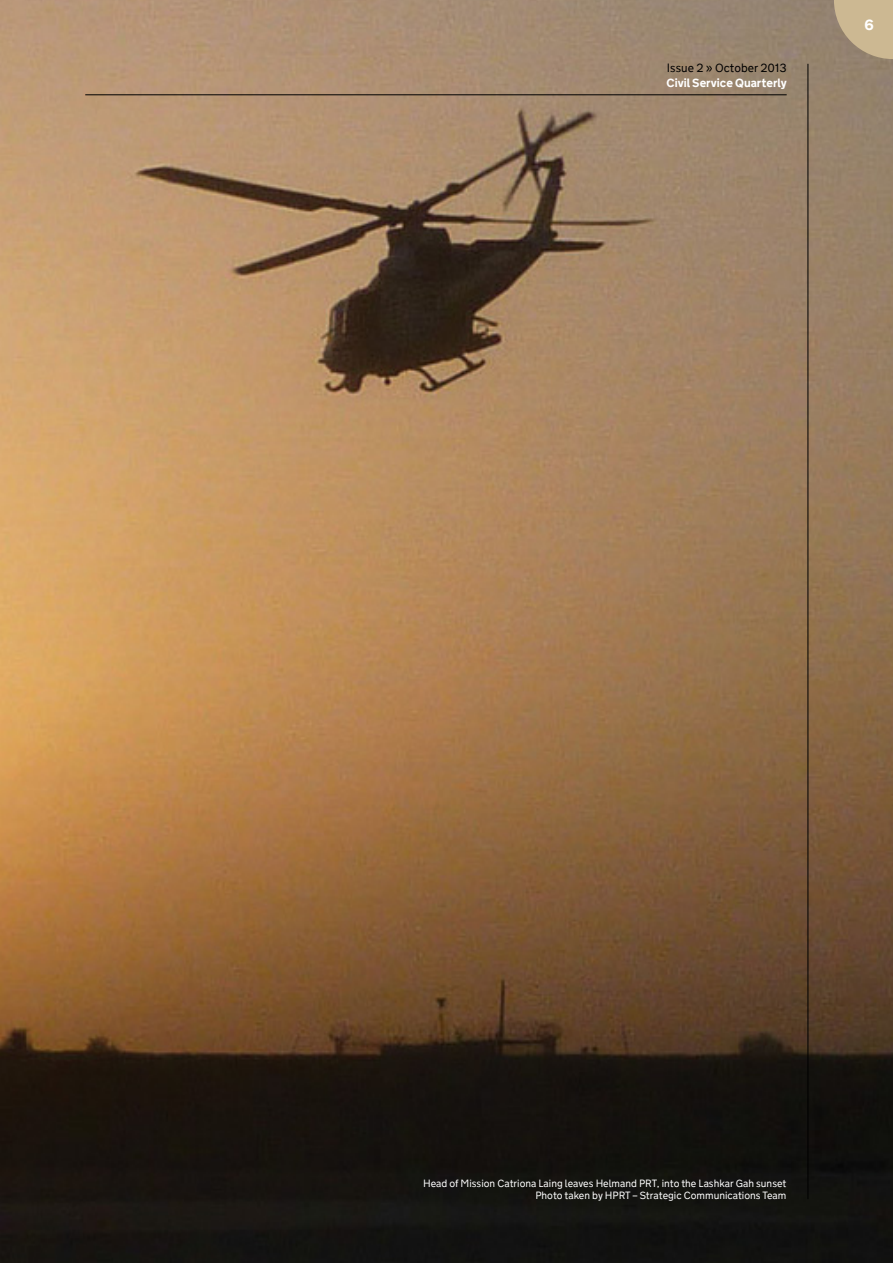
<style>
.page{position:relative;width:893px;height:1263px;background:#fff}
.page>*{position:absolute;margin:0;border:0;box-sizing:border-box;transform-origin:0 0}
.t1{font:700 15px "GDS Transport Website";color:#fff}
.t2{font:700 12px "GDS Transport Website";color:#fff}
.t3{font:12px "GDS Transport Website";color:#000}
.t4{font:10.5px/12.6px "GDS Transport Website";color:#fff;text-align:right}
</style>
<div class="page">
<img style="left:0;top:0;width:893px;height:1263px">
<hr style="left:85px;top:95px;width:702px;height:1px;background:#000">
<hr style="left:808px;top:64px;width:1px;height:1135px;background:#000">
<svg style="left:834px;top:0;width:59px;height:59px;background:#bfac8a"></svg>
<p class="t3" style="left:667px;top:61px;width:121px">Issue 2 » October 2013</p>
<p class="t2" style="left:666px;top:76px;width:122px">Civil Service Quarterly</p>
<h1 class="t1" style="left:864px;top:16px;width:11px">6</h1>
<p class="t4" style="left:423px;top:1177px;width:365px">Head of Mission Catriona Laing leaves Helmand PRT, into the Lashkar Gah sunset<br>Photo taken by HPRT – Strategic Communications Team</p>
</div>
